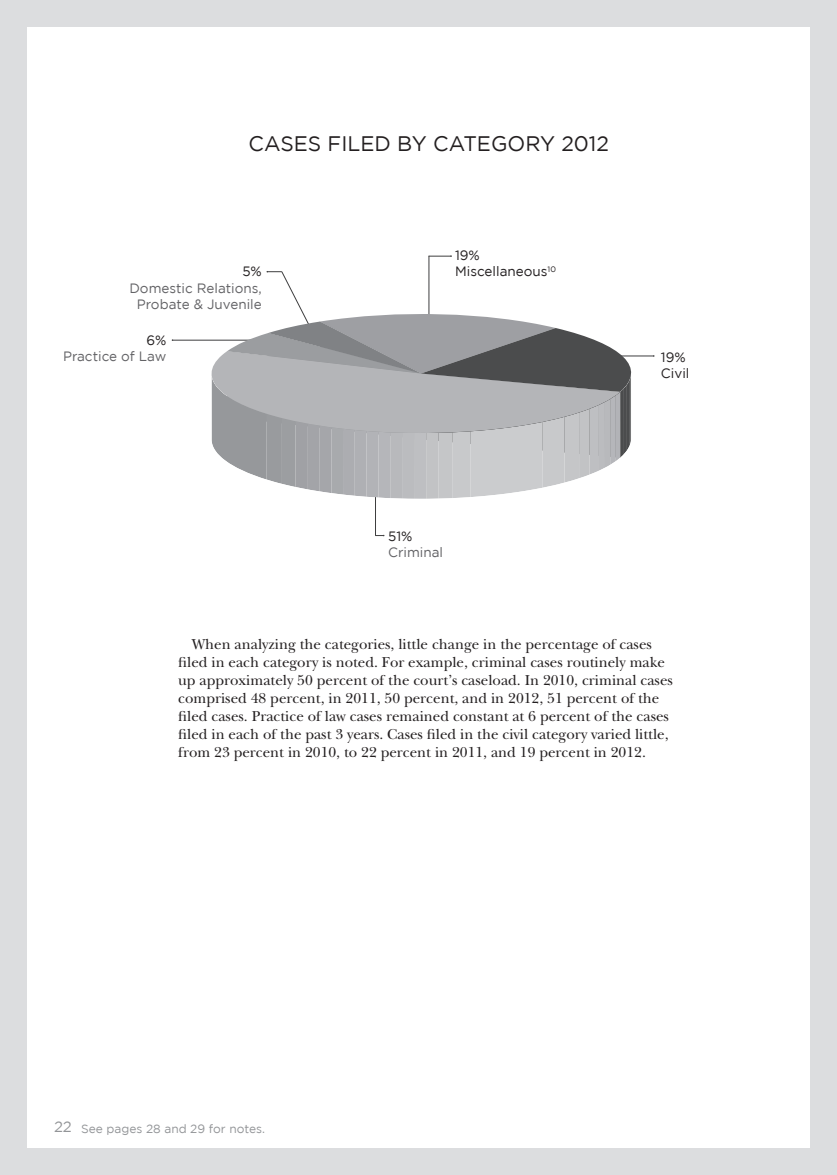
<style>
.page{position:relative;width:837px;height:1175px;background:#fff}
.page>*{position:absolute;margin:0;border:0;box-sizing:border-box;transform-origin:0 0}
.Stats_Page_Header{font:21px "Gotham";color:#231f20}
.rmk_body1{font:15px/18px "New Baskerville Std";color:#231f20}
.Fiscal_Graph_Numbers{font:13.5px/16.2px "Gotham";color:#636366;text-align:center}
.Fiscal_Graph_Numbers-2{font:13.5px "Gotham";color:#231f20}
.Timeline_Dateline{font:12px "Gotham";color:#939598}
.s1{font-size:15px}
</style>
<div class="page">
<div style="left:0;top:0;width:837px;height:1174px;background:#dcdddf"></div>
<div style="left:27px;top:27px;width:783px;height:1120px;background:#fff"></div>
<hr style="left:172px;top:340px;width:82px;height:1px;background:#3e3e3f">
<hr style="left:375px;top:453px;width:1px;height:83px;background:#3e3e3f">
<hr style="left:429px;top:256px;width:1px;height:82px;background:#3e3e3f">
<svg style="left:429px;top:255px;width:23px;height:2px"></svg>
<hr style="left:572px;top:356px;width:82px;height:1px;background:#3e3e3f">
<svg style="left:212px;top:271px;width:420px;height:228px"></svg>
<p class="Stats_Page_Header" style="left:249px;top:132px;width:362px">CASES FILED BY CATEGORY 2012</p>
<p class="Fiscal_Graph_Numbers-2" style="left:242px;top:264px;width:21px">5%</p>
<p class="Fiscal_Graph_Numbers" style="left:129px;top:279px;width:134px">Domestic Relations,<br>Probate &amp; Juvenile</p>
<p class="Fiscal_Graph_Numbers-2" style="left:147px;top:332px;width:21px">6%</p>
<p class="Fiscal_Graph_Numbers" style="left:63px;top:348px;width:105px">Practice of Law</p>
<p class="Fiscal_Graph_Numbers-2" style="left:455px;top:248px;width:26px">19%</p>
<p class="Fiscal_Graph_Numbers-2" style="left:455px;top:264px;width:102px">Miscellaneous<sup>10</sup></p>
<p class="Fiscal_Graph_Numbers-2" style="left:388px;top:528px;width:26px">51%</p>
<p class="Fiscal_Graph_Numbers" style="left:388px;top:544px;width:57px">Criminal</p>
<p class="Fiscal_Graph_Numbers-2" style="left:661px;top:349px;width:26px">19%</p>
<p class="Fiscal_Graph_Numbers-2" style="left:661px;top:366px;width:30px">Civil</p>
<p class="rmk_body1" style="left:178px;top:635px;width:496px;text-indent:14px">When analyzing the categories, little change in the percentage of cases filed in each category is noted. For example, criminal cases routinely make up approximately 50 percent of the court’s caseload. In 2010, criminal cases comprised 48 percent, in 2011, 50 percent, and in 2012, 51 percent of the filed cases. Practice of law cases remained constant at 6 percent of the cases filed in each of the past 3 years. Cases filed in the civil category varied little, from 23 percent in 2010, to 22 percent in 2011, and 19 percent in 2012.</p>
<p class="Timeline_Dateline" style="left:54px;top:1121px;width:213px"><span class="s1">22</span> See pages 28 and 29 for notes.</p>
</div>
